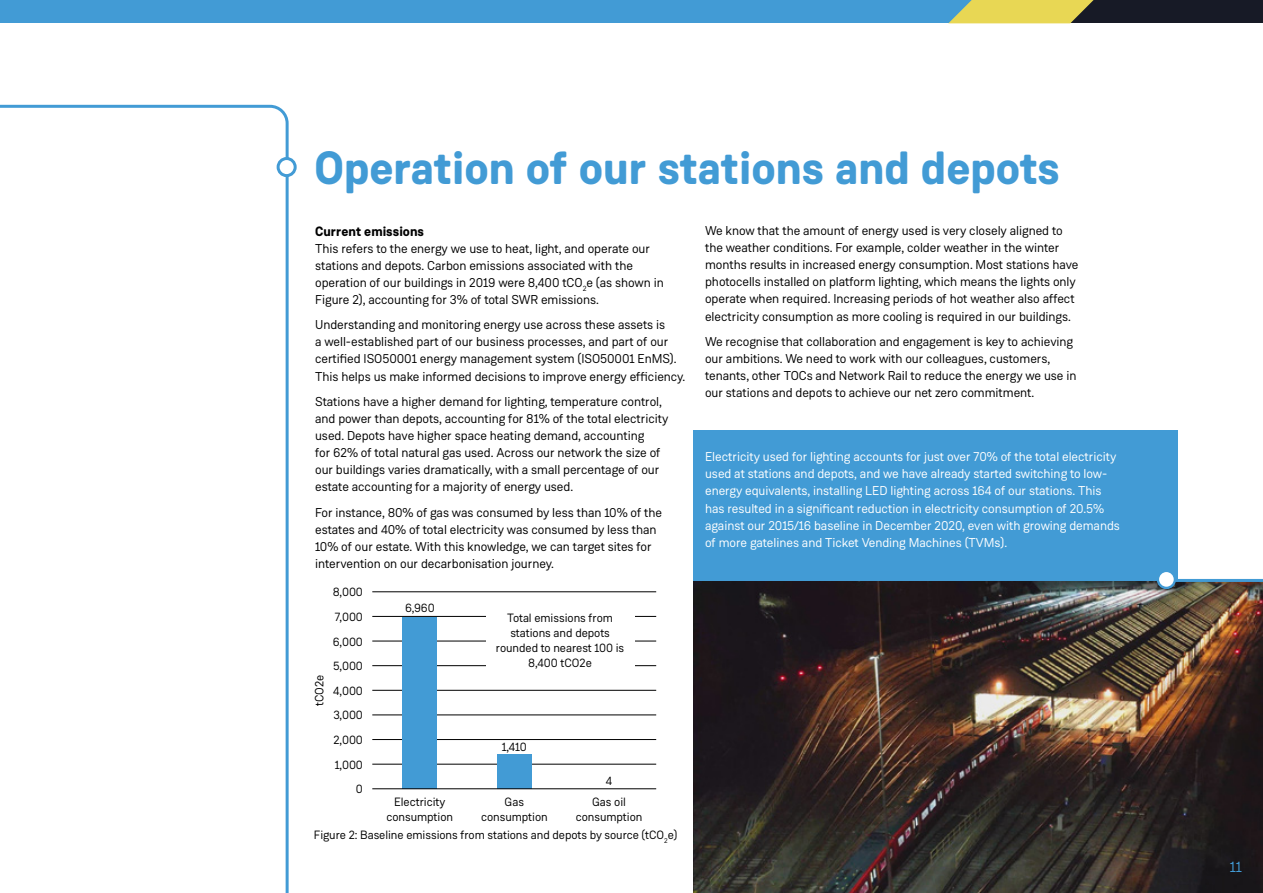
<style>
.page{position:relative;width:1263px;height:893px;background:#fff}
.page>*{position:absolute;margin:0;border:0;box-sizing:border-box;transform-origin:0 0}
.t1{font:700 46.5px "Weissenhof Grotesk";color:#429bd5}
.t2{font:15px "Weissenhof Grotesk";color:#429bd5}
.t3{font:700 13.5px "Weissenhof Grotesk";color:#000}
.t4{font:12.9px/17.1px "Weissenhof Grotesk";letter-spacing:-.005em;color:#000}
.t5{font:12.9px/17.1px "Weissenhof Grotesk";letter-spacing:-.005em;color:#fff}
.t6{font:12px/24.6px "Weissenhof Grotesk";letter-spacing:-.005em;color:#000;text-align:center}
</style>
<div class="page">
<div style="left:0;top:0;width:1023px;height:23px;background:#429bd5"></div>
<div style="left:1014px;top:0;width:249px;height:23px;background:#171a26"></div>
<svg style="left:949px;top:0;width:145px;height:23px"></svg>
<img style="left:693px;top:580px;width:570px;height:313px">
<svg style="left:0;top:104px;width:289px;height:789px"></svg>
<div style="left:278px;top:159px;width:17px;height:17px;background:#fff;border-radius:50%"></div>
<div style="left:277px;top:157px;width:20px;height:20px;border:3px solid #429bd5;border-radius:50%"></div>
<hr style="left:372px;top:764px;width:284px;height:1px;background:#000">
<hr style="left:372px;top:739px;width:284px;height:1px;background:#000">
<hr style="left:372px;top:715px;width:284px;height:1px;background:#000">
<hr style="left:372px;top:690px;width:284px;height:1px;background:#000">
<hr style="left:372px;top:665px;width:284px;height:1px;background:#000">
<hr style="left:372px;top:641px;width:284px;height:1px;background:#000">
<hr style="left:372px;top:616px;width:284px;height:1px;background:#000">
<hr style="left:372px;top:591px;width:284px;height:1px;background:#000">
<div style="left:403px;top:617px;width:34px;height:172px;background:#429bd5"></div>
<div style="left:497px;top:754px;width:34px;height:35px;background:#429bd5"></div>
<hr style="left:372px;top:788px;width:284px;height:1px;background:#000">
<div style="left:486px;top:605px;width:148px;height:71px;background:#fff"></div>
<hr style="left:1167px;top:579px;width:96px;height:3px;background:#429bd5">
<div style="left:693px;top:430px;width:485px;height:150px;background:#429bd5"></div>
<svg style="left:1158px;top:571px;width:17px;height:17px"></svg>
<div style="left:1157px;top:570px;width:19px;height:19px;border:2px solid #429bd5;border-radius:50%"></div>
<h1 class="t1" style="left:314px;top:138px;width:747px">Operation of our stations and depots</h1>
<p class="t3" style="left:315px;top:222px;width:110px">Current emissions</p>
<p class="t4" style="left:315px;top:240px;width:350px">This refers to the energy we use to heat, light, and operate our stations and depots. Carbon emissions associated with the operation of our buildings in 2019 were 8,400 tCO<sub>2</sub>e (as shown in Figure 2), accounting for 3% of total SWR emissions.</p>
<p class="t4" style="left:315px;top:316px;width:372px">Understanding and monitoring energy use across these assets is<br>a well-established part of our business processes, and part of our certified ISO50001 energy management system (ISO50001 EnMS).<br>This helps us make informed decisions to improve energy efficiency.</p>
<p class="t4" style="left:315px;top:393px;width:355px">Stations have a higher demand for lighting, temperature control, and power than depots, accounting for 81% of the total electricity used. Depots have higher space heating demand, accounting<br>for 62% of total natural gas used. Across our network the size of our buildings varies dramatically, with a small percentage of our estate accounting for a majority of energy used.</p>
<p class="t4" style="left:315px;top:504px;width:348px">For instance, 80% of gas was consumed by less than 10% of the estates and 40% of total electricity was consumed by less than 10% of our estate. With this knowledge, we can target sites for intervention on our decarbonisation journey.</p>
<p class="t6" style="left:307px;top:706px;width:33px;rotate:-90deg">tCO2e</p>
<p class="t6" style="left:333px;top:580px;width:32px;text-align:right">8,000<br>7,000<br>6,000<br>5,000<br>4,000<br>3,000<br>2,000<br>1,000<br>0</p>
<p class="t6" style="left:405px;top:596px;width:31px">6,960</p>
<p class="t6" style="left:496px;top:611px;width:130px;line-height:15px">Total emissions from stations and depots rounded to nearest 100 is<br>8,400 tCO2e</p>
<p class="t6" style="left:502px;top:734px;width:27px">1,410</p>
<p class="t6" style="left:606px;top:769px;width:8px">4</p>
<p class="t6" style="left:386px;top:795px;width:68px;line-height:14.4px">Electricity consumption</p>
<p class="t6" style="left:481px;top:795px;width:68px;line-height:14.4px">Gas consumption</p>
<p class="t6" style="left:576px;top:795px;width:68px;line-height:14.4px">Gas oil consumption</p>
<p class="t6" style="left:314px;top:822px;width:365px">Figure 2: Baseline emissions from stations and depots by source (tCO<sub>2</sub>e)</p>
<p class="t4" style="left:705px;top:222px;width:375px">We know that the amount of energy used is very closely aligned to the weather conditions. For example, colder weather in the winter months results in increased energy consumption. Most stations have photocells installed on platform lighting, which means the lights only operate when required. Increasing periods of hot weather also affect electricity consumption as more cooling is required in our buildings.</p>
<p class="t4" style="left:705px;top:333px;width:373px">We recognise that collaboration and engagement is key to achieving our ambitions. We need to work with our colleagues, customers, tenants, other TOCs and Network Rail to reduce the energy we use in our stations and depots to achieve our net zero commitment.</p>
<p class="t5" style="left:705px;top:448px;width:416px">Electricity used for lighting accounts for just over 70% of the total electricity used at stations and depots, and we have already started switching to low&shy;energy equivalents, installing LED lighting across 164 of our stations. This has resulted in a significant reduction in electricity consumption of 20.5% against our 2015/16 baseline in December 2020, even with growing demands of more gatelines and Ticket Vending Machines (TVMs).</p>
<p class="t2" style="left:1230px;top:857px;width:14px">11</p>
</div>
